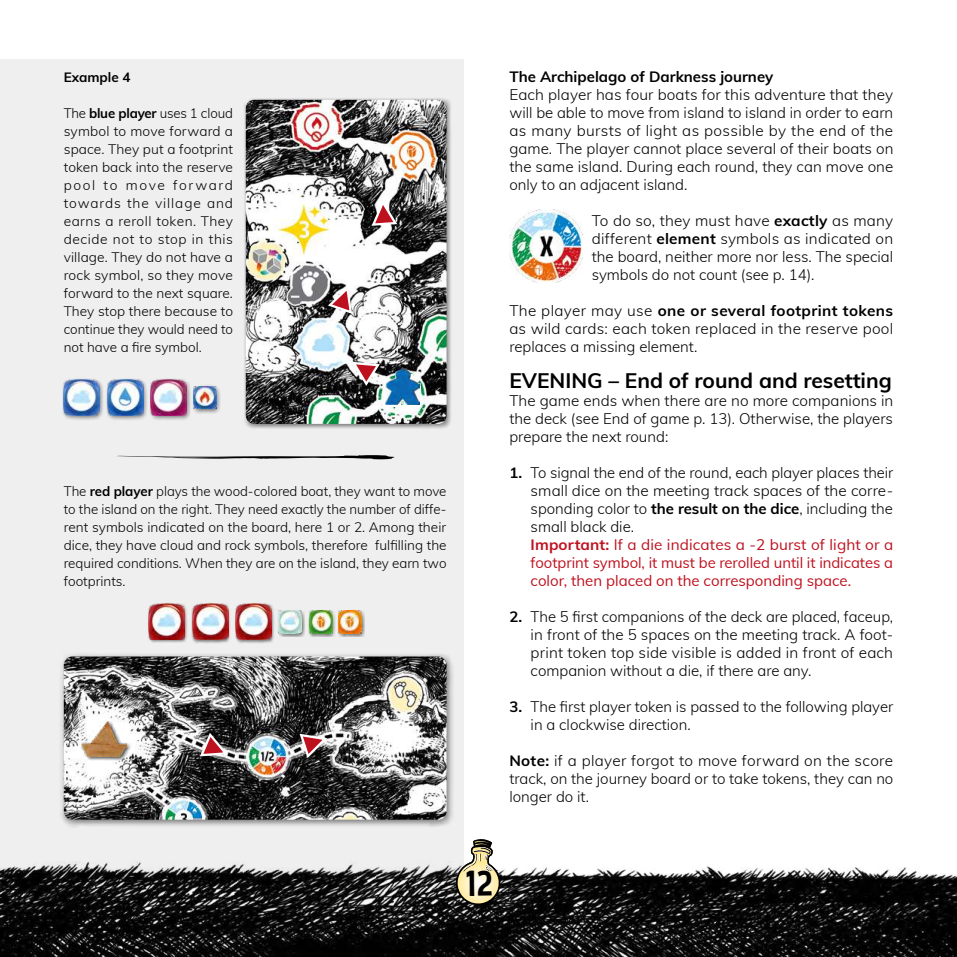
<style>
.page{position:relative;width:957px;height:957px;background:#fff}
.page>*{position:absolute;margin:0;border:0;box-sizing:border-box;transform-origin:0 0}
.t1{font:36px "Curse Casual";color:#000}
.t2{font:700 21px "Muli";color:#000}
.t3{font:300 15px/18px "Muli";color:#000;text-align:justify}
.t4{font:700 15px "Muli";color:#000}
.t5{font:300 13.5px/18px "Muli";color:#000;text-align:justify}
.t6{font:700 13.5px "Muli";color:#000}
.s1{font-weight:700}
.s2{font-weight:700;color:#be111f}
.s3{font-weight:400;color:#be111f}
</style>
<div class="page">
<img style="left:0;top:59px;width:957px;height:898px">
<svg style="left:455px;top:838px;width:46px;height:68px"></svg>
<svg style="left:116px;top:455px;width:278px;height:4px"></svg>
<p class="t6" style="left:64px;top:67px;width:68px">Example 4</p>
<p class="t5" style="left:64px;top:103px;width:171px">The <span class="s1">blue player</span> uses 1 cloud symbol to move forward a space. They put a footprint token back into the reserve pool to move forward towards the village and earns a reroll token. They decide not to stop in this village. They do not have a rock symbol, so they move forward to the next square.<br>They stop there because to continue they would need to not have a fire symbol.</p>
<p class="t5" style="left:64px;top:481px;width:384px">The <span class="s1">red player</span> plays the wood-colored boat, they want to move to the island on the right. They need exactly the number of diffe&shy;rent symbols indicated on the board, here 1 or 2. Among their dice, they have cloud and rock symbols, therefore fulfilling the required conditions. When they are on the island, they earn two footprints.</p>
<p class="t4" style="left:509px;top:65px;width:265px">The Archipelago of Darkness journey</p>
<p class="t3" style="left:509px;top:85px;width:385px">Each player has four boats for this adventure that they will be able to move from island to island in order to earn as many bursts of light as possible by the end of the game. The player cannot place several of their boats on the same island. During each round, they can move one only to an adjacent island.</p>
<p class="t3" style="left:592px;top:211px;width:303px">To do so, they must have <span class="s1">exactly</span> as many different <span class="s1">element</span> symbols as indicated on the board, neither more nor less. The special symbols do not count (see p. 14).</p>
<p class="t3" style="left:509px;top:301px;width:385px">The player may use <span class="s1">one or several footprint tokens </span>as wild cards: each token replaced in the reserve pool replaces a missing element.</p>
<h2 class="t2" style="left:509px;top:365px;width:384px">EVENING – End of round and resetting</h2>
<p class="t3" style="left:509px;top:391px;width:385px">The game ends when there are no more companions in the deck (see End of game p. 13). Otherwise, the players prepare the next round:</p>
<p class="t3" style="left:530px;top:463px;width:364px;text-align:left;text-indent:-21px"><span class="s1">1.</span> To signal the end of the round, each player places their small dice on the meeting track spaces of the corre&shy;sponding color to <span class="s1">the result on the dice</span>, including the small black die.<br><span class="s2">Important:</span> <span class="s3">If a die indicates a -2 burst of light or a footprint symbol, it must be rerolled until it indicates a color, then placed on the corresponding space.</span></p>
<p class="t3" style="left:530px;top:607px;width:364px;text-indent:-21px"><span class="s1">2.</span> The 5 first companions of the deck are placed, faceup, in front of the 5 spaces on the meeting track. A foot&shy;print token top side visible is added in front of each companion without a die, if there are any.</p>
<p class="t3" style="left:530px;top:697px;width:364px;text-indent:-21px"><span class="s1">3.</span> The first player token is passed to the following player in a clockwise direction.</p>
<p class="t3" style="left:509px;top:751px;width:385px"><span class="s1">Note:</span> if a player forgot to move forward on the score track, on the journey board or to take tokens, they can no longer do it.</p>
<h1 class="t1" style="left:464px;top:862px;width:30px">12</h1>
</div>
